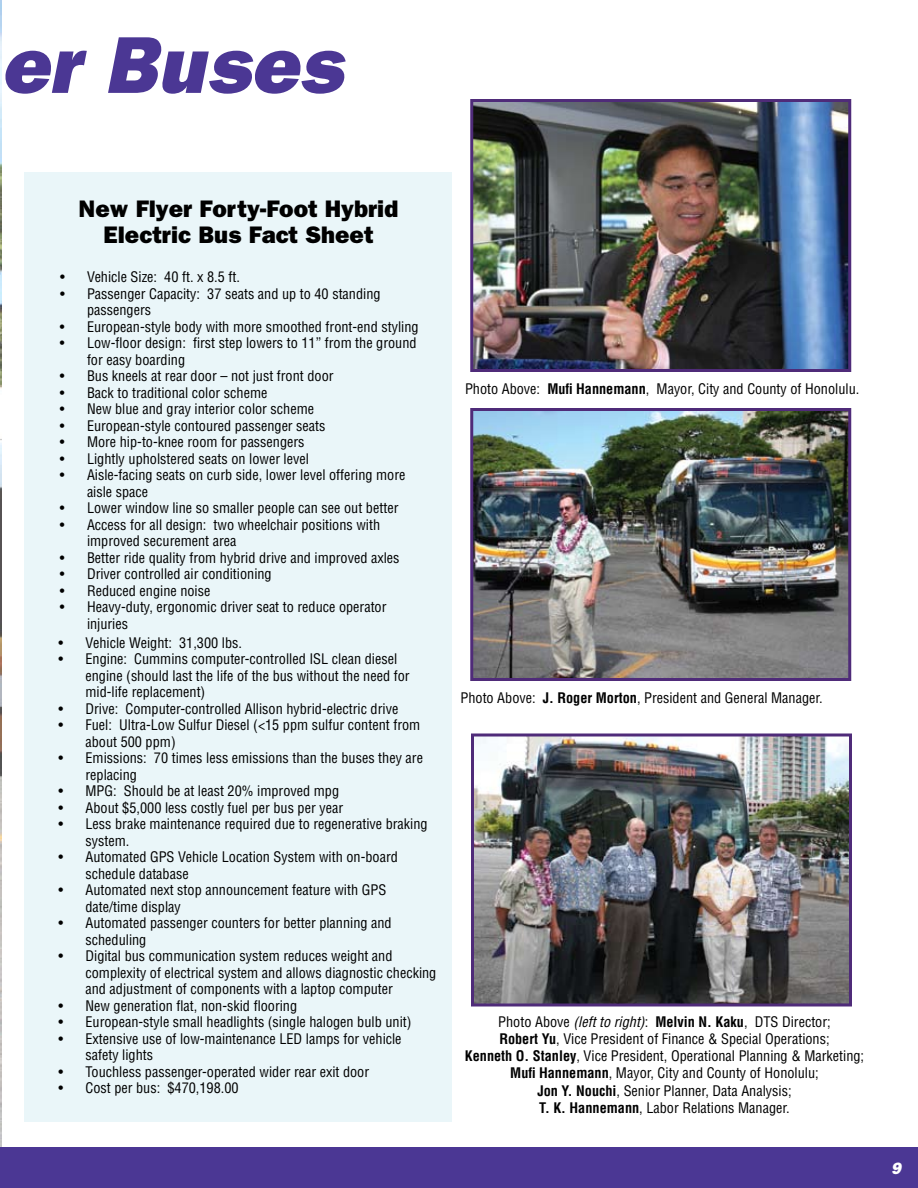
<style>
.page{position:relative;width:918px;height:1188px;background:#fff}
.page>*{position:absolute;margin:0;border:0;box-sizing:border-box;transform-origin:0 0}
.t1{font:italic 800 81px "Franklin Gothic";color:#4b3794}
.t2{font:800 24px/25.5px "Franklin Gothic";color:#000;text-align:center}
.t3{font:italic 800 16.5px "Franklin Gothic";color:#fff}
.t4{font:condensed 14.25px/16.5px "Helvetica";color:#000}
.s1{font-weight:700}
.s2{font-style:italic}
</style>
<div class="page">
<img style="left:475px;top:738px;width:373px;height:264px">
<div style="left:471px;top:734px;width:381px;height:272px;border:3px solid #4f2b79"></div>
<img style="left:474px;top:412px;width:373px;height:265px">
<div style="left:470px;top:408px;width:381px;height:273px;border:3px solid #4f2b79"></div>
<img style="left:474px;top:103px;width:373px;height:265px">
<div style="left:470px;top:99px;width:381px;height:273px;border:3px solid #4f2b79"></div>
<img style="left:0;top:0;width:2px;height:1148px">
<div style="left:24px;top:172px;width:428px;height:950px;background:#eaf6f9"></div>
<div style="left:0;top:1148px;width:918px;height:40px;background:#4b3794"></div>
<h1 class="t1" style="left:0;top:17px;width:343px">er Buses</h1>
<h2 class="t2" style="left:79px;top:196px;width:321px">New Flyer Forty-Foot Hybrid<br>Electric Bus Fact Sheet</h2>
<p class="t4" style="left:60px;top:269px;width:181px">• Vehicle Size: 40 ft. x 8.5 ft.</p>
<p class="t4" style="left:87px;top:285px;width:295px;text-indent:-27px">• Passenger Capacity: 37 seats and up to 40 standing passengers</p>
<p class="t4" style="left:60px;top:318px;width:360px">• European-style body with more smoothed front-end styling</p>
<p class="t4" style="left:87px;top:335px;width:331px;text-indent:-27px">• Low-floor design: first step lowers to 11” from the ground for easy boarding</p>
<p class="t4" style="left:60px;top:368px;width:275px">• Bus kneels at rear door – not just front door</p>
<p class="t4" style="left:60px;top:384px;width:209px">• Back to traditional color scheme</p>
<p class="t4" style="left:60px;top:401px;width:256px">• New blue and gray interior color scheme</p>
<p class="t4" style="left:60px;top:417px;width:267px">• European-style contoured passenger seats</p>
<p class="t4" style="left:60px;top:434px;width:246px">• More hip-to-knee room for passengers</p>
<p class="t4" style="left:60px;top:450px;width:250px">• Lightly upholstered seats on lower level</p>
<p class="t4" style="left:87px;top:467px;width:320px;text-indent:-27px">• Aisle-facing seats on curb side, lower level offering more aisle space</p>
<p class="t4" style="left:60px;top:500px;width:340px">• Lower window line so smaller people can see out better</p>
<p class="t4" style="left:87px;top:516px;width:295px;text-indent:-27px">• Access for all design: two wheelchair positions with improved securement area</p>
<p class="t4" style="left:60px;top:549px;width:341px">• Better ride quality from hybrid drive and improved axles</p>
<p class="t4" style="left:60px;top:566px;width:213px">• Driver controlled air conditioning</p>
<p class="t4" style="left:60px;top:582px;width:152px">• Reduced engine noise</p>
<p class="t4" style="left:87px;top:599px;width:301px;text-indent:-27px">• Heavy-duty, ergonomic driver seat to reduce operator injuries</p>
<p class="t4" style="left:58px;top:634px;width:185px">• Vehicle Weight: 31,300 lbs.</p>
<p class="t4" style="left:86px;top:650px;width:326px;text-indent:-27px">• Engine: Cummins computer-controlled ISL clean diesel engine (should last the life of the bus without the need for mid-life replacement)</p>
<p class="t4" style="left:58px;top:700px;width:341px">• Drive: Computer-controlled Allison hybrid-electric drive</p>
<p class="t4" style="left:86px;top:716px;width:336px;text-indent:-27px">• Fuel: Ultra-Low Sulfur Diesel (&lt;15 ppm sulfur content from about 500 ppm)</p>
<p class="t4" style="left:86px;top:749px;width:339px;text-indent:-27px">• Emissions: 70 times less emissions than the buses they are replacing</p>
<p class="t4" style="left:58px;top:782px;width:282px">• MPG: Should be at least 20% improved mpg</p>
<p class="t4" style="left:58px;top:799px;width:286px">• About $5,000 less costly fuel per bus per year</p>
<p class="t4" style="left:86px;top:815px;width:344px;text-indent:-27px">• Less brake maintenance required due to regenerative braking system.</p>
<p class="t4" style="left:86px;top:848px;width:314px;text-indent:-27px">• Automated GPS Vehicle Location System with on-board schedule database</p>
<p class="t4" style="left:86px;top:881px;width:302px;text-indent:-27px">• Automated next stop announcement feature with GPS date/time display</p>
<p class="t4" style="left:86px;top:914px;width:308px;text-indent:-27px">• Automated passenger counters for better planning and scheduling</p>
<p class="t4" style="left:86px;top:947px;width:352px;text-indent:-27px">• Digital bus communication system reduces weight and complexity of electrical system and allows diagnostic checking and adjustment of components with a laptop computer</p>
<p class="t4" style="left:58px;top:997px;width:240px">• New generation flat, non-skid flooring</p>
<p class="t4" style="left:58px;top:1013px;width:355px">• European-style small headlights (single halogen bulb unit)</p>
<p class="t4" style="left:86px;top:1030px;width:318px;text-indent:-27px">• Extensive use of low-maintenance LED lamps for vehicle safety lights</p>
<p class="t4" style="left:58px;top:1063px;width:312px">• Touchless passenger-operated wider rear exit door</p>
<p class="t4" style="left:58px;top:1079px;width:182px">• Cost per bus: $470,198.00</p>
<p class="t4" style="left:465px;top:380px;width:396px">Photo Above: <span class="s1">Mufi Hannemann</span>, Mayor, City and County of Honolulu.</p>
<p class="t4" style="left:460px;top:689px;width:364px">Photo Above: <span class="s1">J. Roger Morton</span>, President and General Manager.</p>
<p class="t4" style="left:465px;top:1013px;width:401px;line-height:17.1px;text-align:center">Photo Above <span class="s2">(left to right)</span>: <span class="s1">Melvin N. Kaku</span>, DTS Director;<br><span class="s1">Robert Yu</span>, Vice President of Finance &amp; Special Operations;<br><span class="s1">Kenneth O. Stanley</span>, Vice President, Operational Planning &amp; Marketing; <span class="s1">Mufi Hannemann</span>, Mayor, City and County of Honolulu;<br><span class="s1">Jon Y. Nouchi</span>, Senior Planner, Data Analysis;<br><span class="s1">T. K. Hannemann</span>, Labor Relations Manager.</p>
<p class="t3" style="left:891px;top:1159px;width:11px">9</p>
</div>
